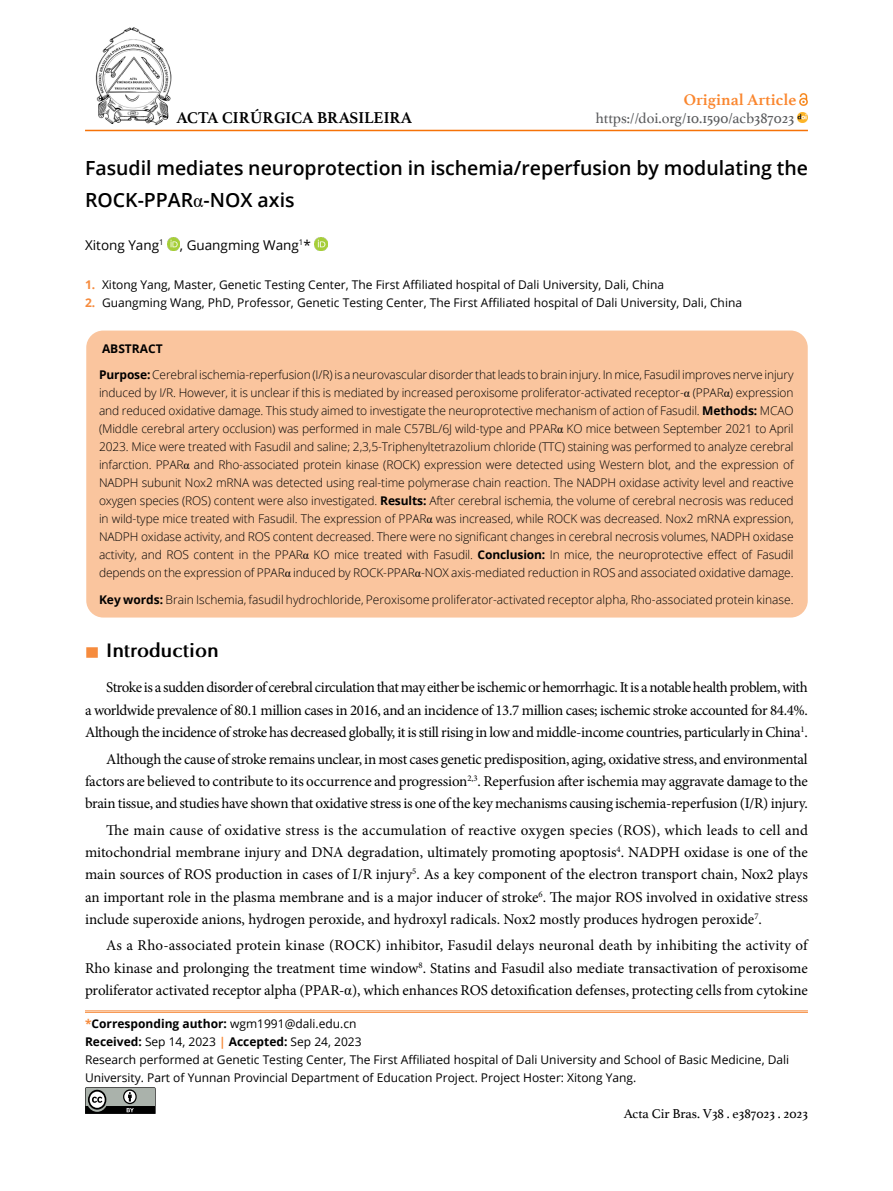
<style>
.page{position:relative;width:893px;height:1191px;background:#fff}
.page>*{position:absolute;margin:0;border:0;box-sizing:border-box;transform-origin:0 0}
.t1{font:600 19.5px/31.5px "Open Sans";color:#000}
.t2{font:700 19.5px "Optima";color:#000}
.t3{font:700 16.5px "Athelas";color:#000}
.t4{font:700 16.5px "Athelas";color:#fa862e}
.t5{font:15px/22.4px "Minion Pro";letter-spacing:-.015em;color:#000;text-align:justify}
.t6{font:15px "Athelas";color:#58595b}
.t7{font:13.5px "Athelas";color:#000}
.t8{font:13.5px "Open Sans";color:#000}
.t9{font:300 12px/18px "Open Sans";color:#000;text-align:justify}
.t10{font:12px/18px "Open Sans";color:#000}
.t11{font:700 12px "Open Sans";color:#000}
.s1{font-family:"Times New Roman";font-weight:400}
.s2{font-weight:700;color:#f68b3d}
.s3{font-weight:700}
.s4{font-family:"Times New Roman"}
</style>
<div class="page">
<img style="left:95px;top:27px;width:77px;height:98px">
<hr style="left:85px;top:130px;width:723px;height:1px;background:#f67207">
<svg style="left:85px;top:1087px;width:71px;height:27px;background:#757875"></svg>
<svg style="left:800px;top:93px;width:8px;height:13px"></svg>
<svg style="left:797px;top:112px;width:11px;height:11px"></svg>
<svg style="left:167px;top:238px;width:13px;height:13px"></svg>
<svg style="left:314px;top:238px;width:13px;height:13px"></svg>
<div style="left:86px;top:330px;width:722px;height:287px;background:#fac59e;border-radius:17px"></div>
<div style="left:86px;top:647px;width:12px;height:11px;background:#f68b3d"></div>
<hr style="left:85px;top:1010px;width:723px;height:1px;background:#f68b3d">
<hr style="left:85px;top:1012px;width:723px;height:1px;background:#f68b3d">
<p class="t4" style="left:684px;top:86px;width:114px">Original Article</p>
<p class="t6" style="left:595px;top:106px;width:200px">https://doi.org/10.1590/acb387023</p>
<h1 class="t1" style="left:85px;top:152px;width:724px">Fasudil mediates neuroprotection in ischemia/reperfusion by modulating the<br>ROCK-PPAR<span class="s1">α</span>-NOX axis</h1>
<p class="t8" style="left:85px;top:235px;width:227px">Xitong Yang<sup>1</sup> , Guangming Wang<sup>1</sup>*</p>
<p class="t10" style="left:85px;top:275px;width:581px"><span class="s2">1.</span> Xitong Yang, Master, Genetic Testing Center, The First Affiliated hospital of Dali University, Dali, China</p>
<p class="t10" style="left:85px;top:293px;width:658px"><span class="s2">2.</span> Guangming Wang, PhD, Professor, Genetic Testing Center, The First Affiliated hospital of Dali University, Dali, China</p>
<p class="t11" style="left:102px;top:340px;width:62px">ABSTRACT</p>
<p class="t9" style="left:99px;top:365px;width:696px"><span class="s3">Purpose:</span> Cerebral ischemia-reperfusion (I/R) is a neurovascular disorder that leads to brain injury. In mice, Fasudil improves nerve injury induced by I/R. However, it is unclear if this is mediated by increased peroxisome proliferator-activated receptor-<span class="s1">α</span> (PPAR<span class="s1">α</span>) expression and reduced oxidative damage. This study aimed to investigate the neuroprotective mechanism of action of Fasudil. <span class="s3">Methods:</span> MCAO (Middle cerebral artery occlusion) was performed in male C57BL/6J wild-type and PPAR<span class="s1">α</span> KO mice between September 2021 to April 2023. Mice were treated with Fasudil and saline; 2,3,5-Triphenyltetrazolium chloride (TTC) staining was performed to analyze cerebral infarction. PPAR<span class="s1">α</span> and Rho-associated protein kinase (ROCK) expression were detected using Western blot, and the expression of NADPH subunit Nox2 mRNA was detected using real-time polymerase chain reaction. The NADPH oxidase activity level and reactive oxygen species (ROS) content were also investigated. <span class="s3">Results:</span> After cerebral ischemia, the volume of cerebral necrosis was reduced in wild-type mice treated with Fasudil. The expression of PPAR<span class="s1">α</span> was increased, while ROCK was decreased. Nox2 mRNA expression, NADPH oxidase activity, and ROS content decreased. There were no significant changes in cerebral necrosis volumes, NADPH oxidase activity, and ROS content in the PPAR<span class="s1">α</span> KO mice treated with Fasudil. <span class="s3">Conclusion:</span> In mice, the neuroprotective effect of Fasudil depends on the expression of PPAR<span class="s1">α</span> induced by ROCK-PPAR<span class="s1">α</span>-NOX axis-mediated reduction in ROS and associated oxidative damage.</p>
<p class="t9" style="left:99px;top:590px;width:696px"><span class="s3">Key words:</span> Brain Ischemia, fasudil hydrochloride, Peroxisome proliferator-activated receptor alpha, Rho-associated protein kinase.</p>
<h1 class="t2" style="left:106px;top:639px;width:114px">Introduction</h1>
<p class="t5" style="left:85px;top:676px;width:724px;text-indent:21px">Stroke is a sudden disorder of cerebral circulation that may either be ischemic or hemorrhagic. It is a notable health problem, with a worldwide prevalence of 80.1 million cases in 2016, and an incidence of 13.7 million cases; ischemic stroke accounted for 84.4%.<br>Although the incidence of stroke has decreased globally, it is still rising in low and middle-income countries, particularly in China<sup>1</sup>.</p>
<p class="t5" style="left:85px;top:747px;width:724px;text-indent:21px">Although the cause of stroke remains unclear, in most cases genetic predisposition, aging, oxidative stress, and environmental factors are believed to contribute to its occurrence and progression<sup>2,3</sup>. Reperfusion after ischemia may aggravate damage to the brain tissue, and studies have shown that oxidative stress is one of the key mechanisms causing ischemia-reperfusion (I/R) injury.</p>
<p class="t5" style="left:85px;top:818px;width:725px;text-indent:21px">The main cause of oxidative stress is the accumulation of reactive oxygen species (ROS), which leads to cell and mitochondrial membrane injury and DNA degradation, ultimately promoting apoptosis<sup>4</sup>. NADPH oxidase is one of the main sources of ROS production in cases of I/R injury<sup>5</sup>. As a key component of the electron transport chain, Nox2 plays an important role in the plasma membrane and is a major inducer of stroke<sup>6</sup>. The major ROS involved in oxidative stress include superoxide anions, hydrogen peroxide, and hydroxyl radicals. Nox2 mostly produces hydrogen peroxide<sup>7</sup>.</p>
<p class="t5" style="left:85px;top:934px;width:724px;text-indent:21px">As a Rho-associated protein kinase (ROCK) inhibitor, Fasudil delays neuronal death by inhibiting the activity of Rho kinase and prolonging the treatment time window<sup>8</sup>. Statins and Fasudil also mediate transactivation of peroxisome proliferator activated receptor alpha (PPAR-<span class="s4">α</span>), which enhances ROS detoxification defenses, protecting cells from cytokine</p>
<p class="t10" style="left:85px;top:1014px;width:706px"><span class="s2">*</span><span class="s3">Corresponding author:</span> wgm1991@dali.edu.cn<br><span class="s3">Received:</span> Sep 14, 2023 <span class="s2">|</span> <span class="s3">Accepted:</span> Sep 24, 2023<br>Research performed at Genetic Testing Center, The First Affiliated hospital of Dali University and School of Basic Medicine, Dali University. Part of Yunnan Provincial Department of Education Project. Project Hoster: Xitong Yang.</p>
<p class="t3" style="left:176px;top:104px;width:237px">ACTA CIRÚRGICA BRASILEIRA</p>
<p class="t7" style="left:624px;top:1102px;width:186px">Acta Cir Bras. V38 . e387023 . 2023</p>
</div>
